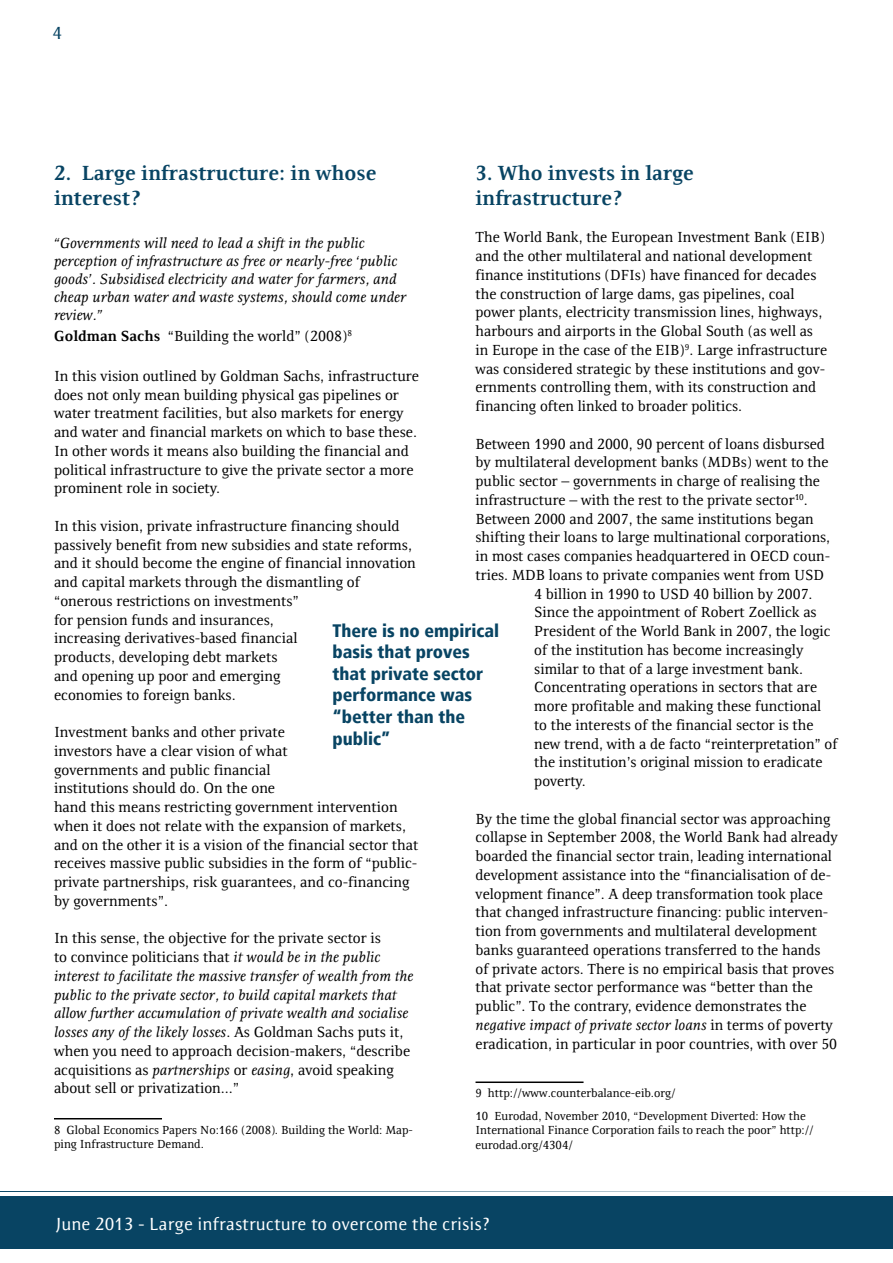
<style>
.page{position:relative;width:893px;height:1263px;background:#fff}
.page>*{position:absolute;margin:0;border:0;box-sizing:border-box;transform-origin:0 0}
.t1{font:700 21px/25.2px "Resavska BG";color:#084463}
.t2{font:900 condensed 18px/21.6px "Frutiger LT";color:#084463}
.t3{font:18px "Resavska BG Sans";color:#fff}
.t4{font:18px "Resavska BG Sans";color:#084463}
.t5{font:15px/18.8px "Resavska BG";color:#000}
.t6{font:italic 15px/18.8px "Resavska BG";color:#000}
.t7{font:12px/14.4px "Resavska BG";color:#000}
.s1{font-weight:700}
.s2{font-style:normal}
.s3{font-style:italic}
</style>
<div class="page">
<div style="left:0;top:1196px;width:893px;height:53px;background:#084463"></div>
<hr style="left:0;top:1191px;width:893px;height:1px;background:#084463">
<hr style="left:54px;top:1118px;width:108px;height:1px;background:#000">
<hr style="left:476px;top:1081px;width:108px;height:2px;background:#000">
<p class="t4" style="left:52px;top:23px;width:11px">4</p>
<h1 class="t1" style="left:54px;top:160px;width:324px">2. Large infrastructure: in whose interest?</h1>
<p class="t6" style="left:54px;top:234px;width:354px;line-height:18px">“Governments will need to lead a shift in the public perception of infrastructure as free or nearly-free ‘public goods’. Subsidised electricity and water for farmers, and cheap urban water and waste systems, should come under review.”</p>
<p class="t5" style="left:54px;top:327px;width:300px"><span class="s1">Goldman Sachs</span> “Building the world” (2008)<sup>8</sup></p>
<p class="t5" style="left:54px;top:366px;width:367px">In this vision outlined by Goldman Sachs, infrastructure does not only mean building physical gas pipelines or water treatment facilities, but also markets for energy and water and financial markets on which to base these.<br>In other words it means also building the financial and political infrastructure to give the private sector a more prominent role in society.</p>
<p class="t5" style="left:54px;top:516px;width:363px">In this vision, private infrastructure financing should passively benefit from new subsidies and state reforms, and it should become the engine of financial innovation and capital markets through the dismantling of “onerous restrictions on investments”<br>for pension funds and insurances,<br>increasing derivatives-based financial<br>products, developing debt markets<br>and opening up poor and emerging<br>economies to foreign banks.</p>
<p class="t5" style="left:54px;top:723px;width:366px">Investment banks and other private<br>investors have a clear vision of what<br>governments and public financial<br>institutions should do. On the one<br>hand this means restricting government intervention when it does not relate with the expansion of markets, and on the other it is a vision of the financial sector that receives massive public subsidies in the form of “public&shy;private partnerships, risk guarantees, and co-financing by governments”.</p>
<p class="t6" style="left:54px;top:929px;width:361px"><span class="s2">In this sense, the objective for the private sector is<br>to convince politicians that</span> it would be in the public interest to facilitate the massive transfer of wealth from the public to the private sector, to build capital markets that allow further accumulation of private wealth and socialise losses any of the likely losses<span class="s2">. As Goldman Sachs puts it, when you need to approach decision-makers, “describe acquisitions as</span> partnerships <span class="s2">or</span> easing<span class="s2">, avoid speaking about sell or privatization...”</span></p>
<p class="t7" style="left:54px;top:1122px;width:360px">8 Global Economics Papers No:166 (2008). Building the World: Map&shy;ping Infrastructure Demand.</p>
<h1 class="t1" style="left:476px;top:160px;width:220px">3. Who invests in large infrastructure?</h1>
<p class="t5" style="left:476px;top:228px;width:353px">The World Bank, the European Investment Bank (EIB) and the other multilateral and national development finance institutions (DFIs) have financed for decades the construction of large dams, gas pipelines, coal power plants, electricity transmission lines, highways, harbours and airports in the Global South (as well as in Europe in the case of the EIB)<sup>9</sup>. Large infrastructure was considered strategic by these institutions and gov&shy;ernments controlling them, with its construction and financing often linked to broader politics.</p>
<p class="t5" style="left:476px;top:434px;width:351px">Between 1990 and 2000, 90 percent of loans disbursed</p>
<p class="t5" style="left:476px;top:453px;width:355px">by multilateral development banks (MDBs) went to the</p>
<p class="t5" style="left:476px;top:472px;width:346px">public sector – governments in charge of realising the</p>
<p class="t5" style="left:476px;top:490px;width:334px">infrastructure – with the rest to the private sector<sup>10</sup>.</p>
<p class="t5" style="left:476px;top:509px;width:340px">Between 2000 and 2007, the same institutions began</p>
<p class="t5" style="left:476px;top:528px;width:356px">shifting their loans to large multinational corporations,</p>
<p class="t5" style="left:476px;top:547px;width:356px">in most cases companies headquartered in OECD coun-</p>
<p class="t5" style="left:476px;top:565px;width:350px">tries. MDB loans to private companies went from USD</p>
<p class="t5" style="left:534px;top:584px;width:280px">4 billion in 1990 to USD 40 billion by 2007.</p>
<p class="t5" style="left:534px;top:603px;width:284px">Since the appointment of Robert Zoellick as</p>
<p class="t5" style="left:534px;top:622px;width:298px">President of the World Bank in 2007, the logic</p>
<p class="t5" style="left:534px;top:640px;width:271px">of the institution has become increasingly</p>
<p class="t5" style="left:534px;top:659px;width:270px">similar to that of a large investment bank.</p>
<p class="t5" style="left:534px;top:678px;width:284px">Concentrating operations in sectors that are</p>
<p class="t5" style="left:534px;top:697px;width:289px">more profitable and making these functional</p>
<p class="t5" style="left:534px;top:715px;width:281px">to the interests of the financial sector is the</p>
<p class="t5" style="left:534px;top:734px;width:305px">new trend, with a de facto “reinterpretation” of</p>
<p class="t5" style="left:534px;top:753px;width:290px">the institution’s original mission to eradicate</p>
<p class="t5" style="left:534px;top:772px;width:53px">poverty.</p>
<p class="t5" style="left:476px;top:809px;width:364px">By the time the global financial sector was approaching collapse in September 2008, the World Bank had already boarded the financial sector train, leading international development assistance into the “financialisation of de&shy;velopment finance”. A deep transformation took place that changed infrastructure financing: public interven&shy;tion from governments and multilateral development banks guaranteed operations transferred to the hands<br>of private actors. There is no empirical basis that proves that private sector performance was “better than the public”. To the contrary, evidence demonstrates the <span class="s3">negative impact of private sector loans</span> in terms of poverty eradication, in particular in poor countries, with over 50</p>
<p class="t7" style="left:476px;top:1082px;width:332px;line-height:22.5px">9 http://www.counterbalance-eib.org/<br>10 Eurodad, November 2010, “Development Diverted: How the</p>
<p class="t7" style="left:476px;top:1123px;width:340px">International Finance Corporation fails to reach the poor” http:// eurodad.org/4304/</p>
<p class="t2" style="left:332px;top:620px;width:168px">There is no empirical basis that proves that private sector performance was “better than the public”</p>
<p class="t3" style="left:56px;top:1213px;width:436px">June 2013 - Large infrastructure to overcome the crisis?</p>
</div>
